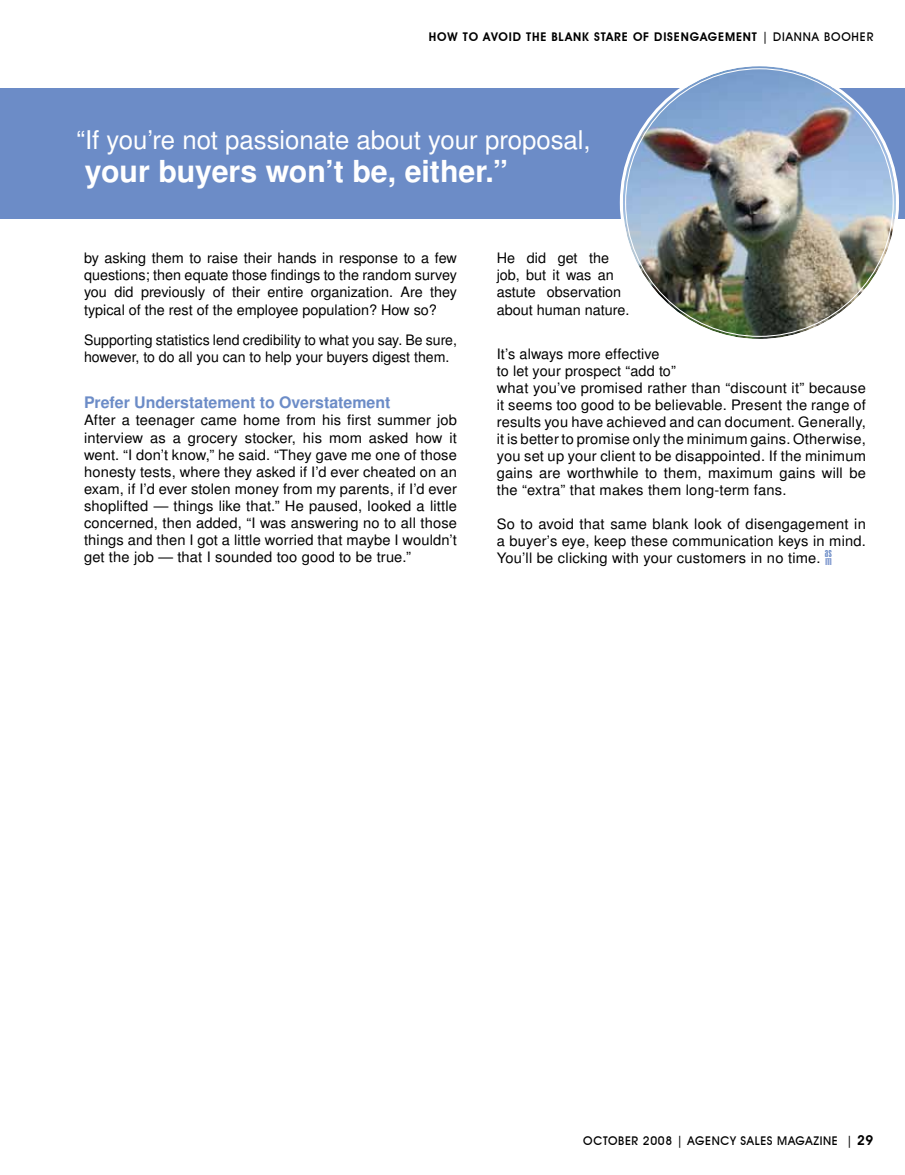
<style>
.page{position:relative;width:905px;height:1175px;background:#fff}
.page>*{position:absolute;margin:0;border:0;box-sizing:border-box;transform-origin:0 0}
.t1{font:700 30px "Turkish Sans SSK";color:#fff}
.t2{font:25.5px "Turkish Sans SSK";color:#fff}
.t3{font:700 15.75px "Turkish Sans SSK";color:#6c8cc7}
.t4{font:14.25px/17.1px "Turkish Sans SSK";letter-spacing:.01em;color:#000;text-align:justify}
.t5{font:600 12px "Avant Garde IT Cby BT";letter-spacing:.07em;color:#000}
.t6{font:500 12px "Avant Garde IT Cby BT";letter-spacing:.05em;color:#000}
.t7{font:10.95px "Swiss 924 BT Regular B";color:#869ed1;scale:1.3 1}
.s1{font-weight:500}
.s2{font-weight:600;font-size:13.5px}
</style>
<div class="page">
<div style="left:0;top:88px;width:904px;height:131px;background:#6c8cc7"></div>
<img style="left:623px;top:66px;width:272px;height:273px;border-radius:136px">
<p class="t5" style="left:429px;top:29px;width:446px">HOW TO AVOID THE BLANK STARE OF DISENGAGEMENT <span class="s1">| DIANNA BOOHER</span></p>
<h2 class="t2" style="left:76px;top:124px;width:515px">“If you’re not passionate about your proposal,</h2>
<h1 class="t1" style="left:85px;top:153px;width:424px">your buyers won’t be, either.”</h1>
<p class="t4" style="left:84px;top:249px;width:374px">by asking them to raise their hands in response to a few questions; then equate those findings to the random survey you did previously of their entire organization. Are they typical of the rest of the employee population? How so?</p>
<p class="t4" style="left:84px;top:331px;width:374px">Supporting statistics lend credibility to what you say. Be sure, however, to do all you can to help your buyers digest them.</p>
<p class="t3" style="left:84px;top:393px;width:308px">Prefer Understatement to Overstatement</p>
<p class="t4" style="left:84px;top:411px;width:374px">After a teenager came home from his first summer job interview as a grocery stocker, his mom asked how it went. “I don’t know,” he said. “They gave me one of those honesty tests, where they asked if I’d ever cheated on an exam, if I’d ever stolen money from my parents, if I’d ever shoplifted — things like that.” He paused, looked a little concerned, then added, “I was answering no to all those things and then I got a little worried that maybe I wouldn’t get the job — that I sounded too good to be true.”</p>
<p class="t4" style="left:496px;top:249px;width:134px;text-align:left">He did get the job, but it was an astute observation about human nature.</p>
<p class="t4" style="left:496px;top:345px;width:371px;text-align:left">It’s always more effective<br>to let your prospect “add to”<br>what you’ve promised rather than “discount it” because it seems too good to be believable. Present the range of results you have achieved and can document. Generally, it is better to promise only the minimum gains. Otherwise, you set up your client to be disappointed. If the minimum gains are worthwhile to them, maximum gains will be the “extra” that makes them long-term fans.</p>
<p class="t4" style="left:496px;top:515px;width:371px">So to avoid that same blank look of disengagement in a buyer’s eye, keep these communication keys in mind.<br>You’ll be clicking with your customers in no time. <sup>AS</sup></p>
<p class="t7" style="left:825px;top:554px;width:7px">M</p>
<p class="t6" style="left:583px;top:1133px;width:291px">OCTOBER 2008 | AGENCY SALES MAGAZINE | <span class="s2">29</span></p>
</div>
